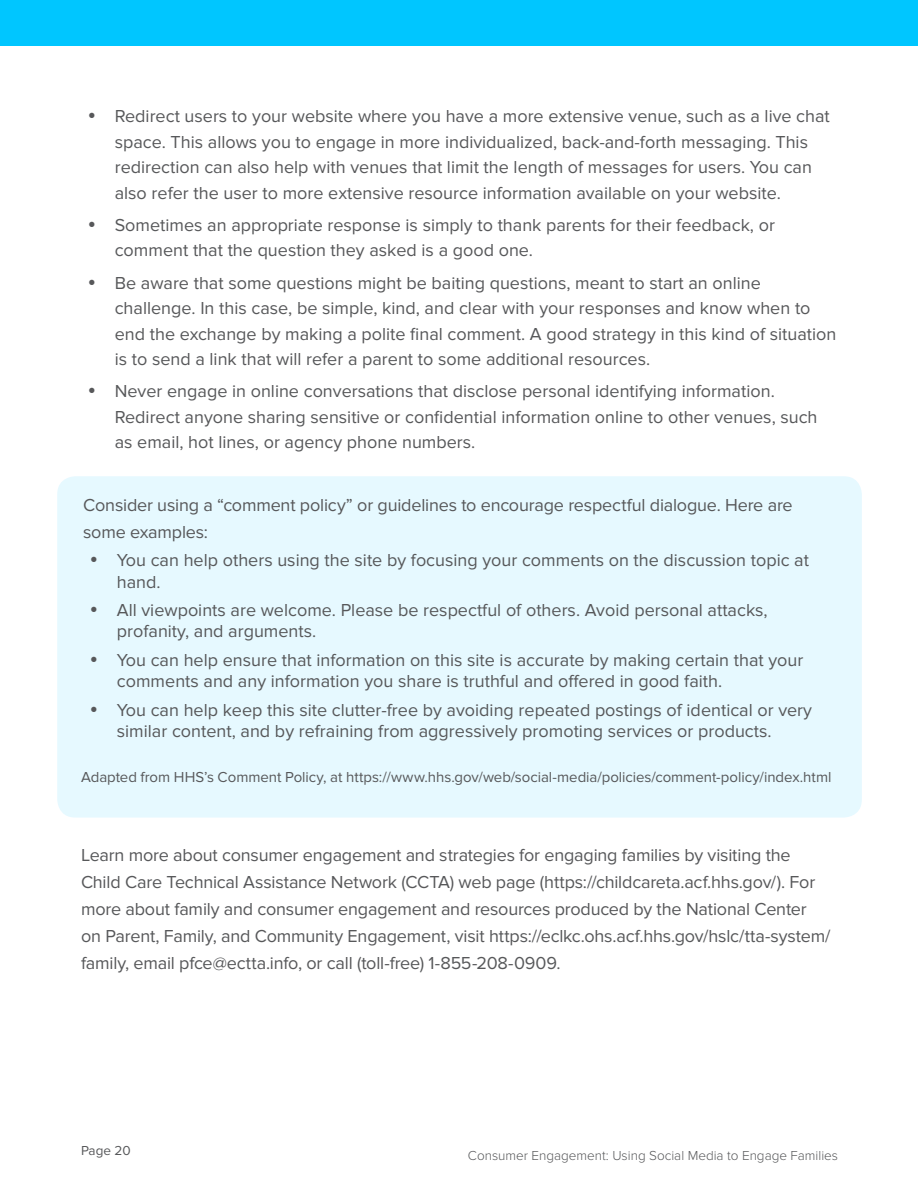
<style>
.page{position:relative;width:918px;height:1188px;background:#fff}
.page>*{position:absolute;margin:0;border:0;box-sizing:border-box;transform-origin:0 0}
.t1{font:18px/25.5px "Proxima Nova";color:#57585a}
.t2{font:15px "Proxima Nova";color:#57585a}
.t3{font:300 13.5px "Proxima Nova";color:#57585a}
.t4{font:13.5px "Proxima Nova";color:#57585a}
</style>
<div class="page">
<div style="left:0;top:0;width:918px;height:45px;background:#00c6ff"></div>
<div style="left:57px;top:476px;width:805px;height:342px;background:#e6f9ff;border-radius:18px"></div>
<p class="t1" style="left:115px;top:104px;width:717px">Redirect users to your website where you have a more extensive venue, such as a live chat space. This allows you to engage in more individualized, back-and-forth messaging. This redirection can also help with venues that limit the length of messages for users. You can also refer the user to more extensive resource information available on your website.</p>
<p class="t1" style="left:115px;top:213px;width:662px">Sometimes an appropriate response is simply to thank parents for their feedback, or comment that the question they asked is a good one.</p>
<p class="t1" style="left:115px;top:270px;width:723px">Be aware that some questions might be baiting questions, meant to start an online challenge. In this case, be simple, kind, and clear with your responses and know when to end the exchange by making a polite final comment. A good strategy in this kind of situation is to send a link that will refer a parent to some additional resources.</p>
<p class="t1" style="left:115px;top:379px;width:704px">Never engage in online conversations that disclose personal identifying information.<br>Redirect anyone sharing sensitive or confidential information online to other venues, such as email, hot lines, or agency phone numbers.</p>
<p class="t1" style="left:83px;top:491px;width:711px;line-height:27px">Consider using a “comment policy” or guidelines to encourage respectful dialogue. Here are some examples:</p>
<p class="t1" style="left:117px;top:549px;width:694px;line-height:21.6px">You can help others using the site by focusing your comments on the discussion topic at hand.</p>
<p class="t1" style="left:117px;top:599px;width:652px;line-height:21.6px">All viewpoints are welcome. Please be respectful of others. Avoid personal attacks, profanity, and arguments.</p>
<p class="t1" style="left:117px;top:649px;width:688px;line-height:21.6px">You can help ensure that information on this site is accurate by making certain that your comments and any information you share is truthful and offered in good faith.</p>
<p class="t1" style="left:117px;top:699px;width:697px;line-height:21.6px">You can help keep this site clutter-free by avoiding repeated postings of identical or very similar content, and by refraining from aggressively promoting services or products.</p>
<p class="t2" style="left:81px;top:768px;width:752px">Adapted from HHS’s Comment Policy, at https://www.hhs.gov/web/social-media/policies/comment-policy/index.html</p>
<p class="t1" style="left:81px;top:842px;width:751px;line-height:27px">Learn more about consumer engagement and strategies for engaging families by visiting the Child Care Technical Assistance Network (CCTA) web page (https://childcareta.acf.hhs.gov/). For more about family and consumer engagement and resources produced by the National Center on Parent, Family, and Community Engagement, visit https://eclkc.ohs.acf.hhs.gov/hslc/tta-system/ family, email pfce@ectta.info, or call (toll-free) 1-855-208-0909.</p>
<p class="t4" style="left:81px;top:1143px;width:51px">Page 20</p>
<p class="t3" style="left:468px;top:1147px;width:372px">Consumer Engagement: Using Social Media to Engage Families</p>
</div>
